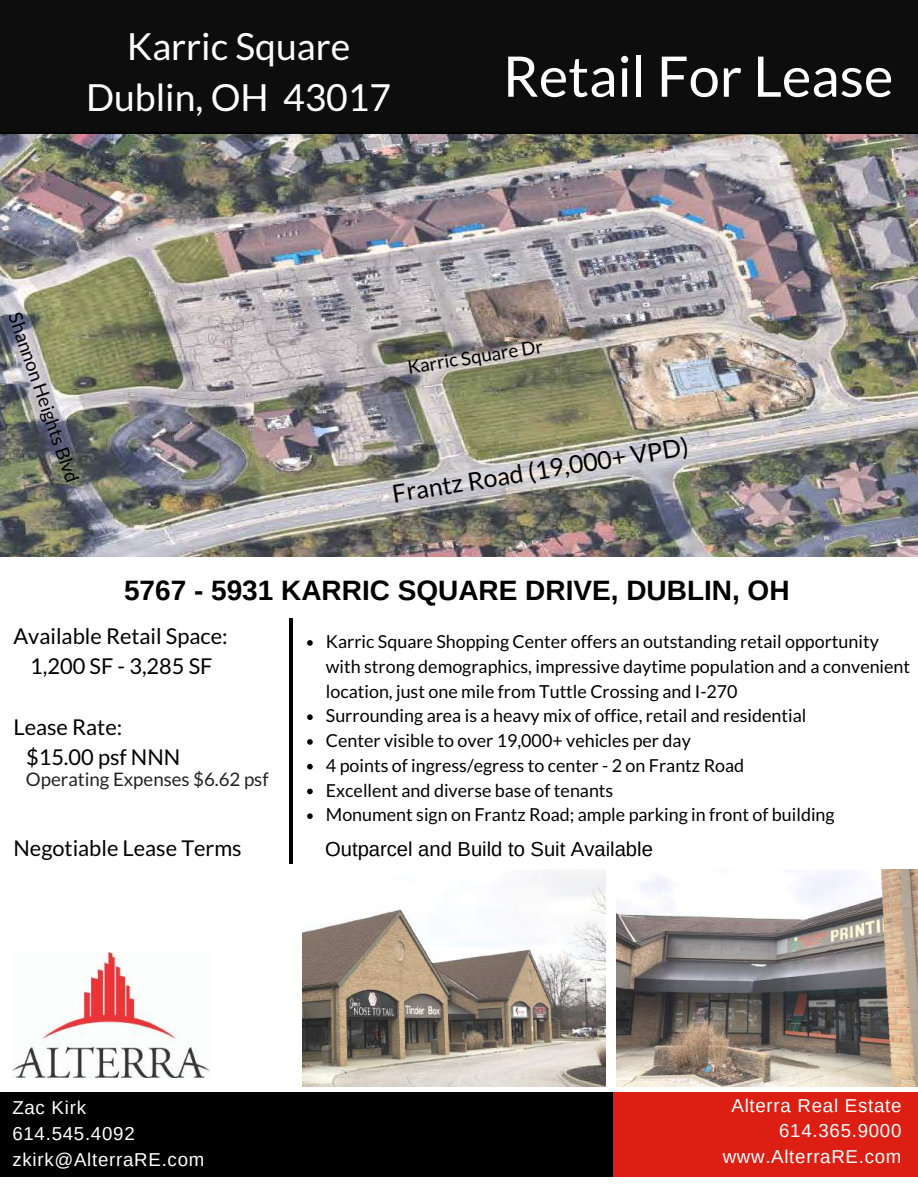
<style>
.page{position:relative;width:918px;height:1188px;background:#fff}
.page>*{position:absolute;margin:0;border:0;box-sizing:border-box;transform-origin:0 0}
.t1{font:55.95px "Lato";color:#fff}
.t2{font:37.35px/51.8px "Lato";color:#fff;text-align:center}
.t3{font:700 28.05px "Arimo";color:#000}
.t4{font:24.9px "Lato";color:#000}
.t5{font:21.75px/30.3px "Lato";color:#000;text-align:center}
.t6{font:20.25px "Arimo";color:#000}
.t7{font:18.75px/25.8px "Arimo";letter-spacing:.04em;color:#fff}
.t8{font:18.75px "Lato";color:#222}
.t9{font:18.75px "Lato";color:#000}
.t10{font:18.6px "Lato";color:#000}
.t11{font:17.85px/24.8px "Lato";color:#000}
</style>
<div class="page">
<img style="left:0;top:134px;width:918px;height:423px">
<div style="left:0;top:0;width:918px;height:134px;background:#0d0d0d"></div>
<div style="left:0;top:1092px;width:615px;height:85px;background:#000"></div>
<div style="left:614px;top:1092px;width:304px;height:85px;background:#dd1f13"></div>
<svg style="left:307px;top:640px;width:6px;height:6px"></svg>
<svg style="left:307px;top:714px;width:6px;height:6px"></svg>
<svg style="left:307px;top:739px;width:6px;height:6px"></svg>
<svg style="left:307px;top:764px;width:6px;height:6px"></svg>
<svg style="left:307px;top:789px;width:6px;height:5px"></svg>
<svg style="left:307px;top:813px;width:6px;height:6px"></svg>
<hr style="left:289px;top:606px;width:3px;height:258px;background:#000">
<img style="left:12px;top:953px;width:197px;height:125px">
<img style="left:303px;top:871px;width:302px;height:216px">
<img style="left:616px;top:870px;width:302px;height:217px">
<div style="left:280px;top:606px;width:20px;height:12px;background:#fff"></div>
<h2 class="t2" style="left:86px;top:19px;width:307px">Karric Square<br>Dublin, OH 43017</h2>
<h1 class="t1" style="left:503px;top:42px;width:392px">Retail For Lease</h1>
<p class="t10" style="left:26px;top:309px;width:180px;rotate:71deg">Shannon Heights Blvd</p>
<p class="t9" style="left:406px;top:356px;width:138px;rotate:-9deg">Karric Square Dr</p>
<h3 class="t4" style="left:390px;top:478px;width:301px;rotate:-9deg">Frantz Road (19,000+ VPD)</h3>
<h3 class="t3" style="left:124px;top:574px;width:667px">5767 - 5931 KARRIC SQUARE DRIVE, DUBLIN, OH</h3>
<p class="t5" style="left:14px;top:620px;width:216px">Available Retail Space:<br>1,200 SF - 3,285 SF</p>
<p class="t11" style="left:326px;top:629px;width:586px">Karric Square Shopping Center offers an outstanding retail opportunity with strong demographics, impressive daytime population and a convenient location, just one mile from Tuttle Crossing and I-270<br>Surrounding area is a heavy mix of office, retail and residential<br>Center visible to over 19,000+ vehicles per day<br>4 points of ingress/egress to center - 2 on Frantz Road<br>Excellent and diverse base of tenants<br>Monument sign on Frantz Road; ample parking in front of building</p>
<p class="t5" style="left:26px;top:711px;width:156px;text-align:left;text-indent:-13px">Lease Rate: $15.00 psf NNN</p>
<p class="t8" style="left:26px;top:768px;width:244px">Operating Expenses $6.62 psf</p>
<p class="t5" style="left:14px;top:833px;width:230px">Negotiable Lease Terms</p>
<p class="t6" style="left:325px;top:838px;width:329px">Outparcel and Build to Suit Available</p>
<p class="t7" style="left:12px;top:1094px;width:194px">Zac Kirk<br>614.545.4092 zkirk@AlterraRE.com</p>
<p class="t7" style="left:723px;top:1092px;width:180px;text-align:right">Alterra Real Estate<br>614.365.9000 www.AlterraRE.com</p>
</div>
